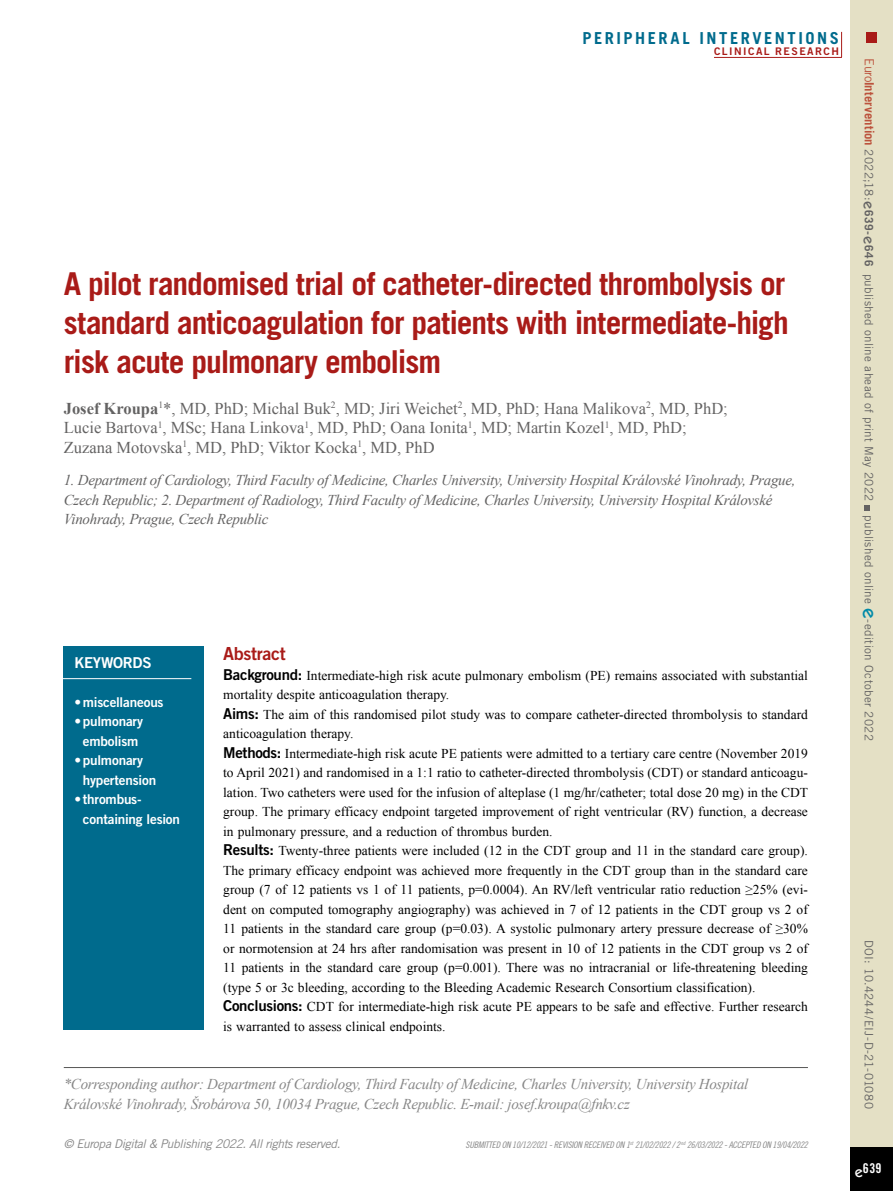
<style>
.page{position:relative;width:893px;height:1191px;background:#fff}
.page>*{position:absolute;margin:0;border:0;box-sizing:border-box;transform-origin:0 0}
.t1{font:700 31.5px/39px "Trade Gothic LT Std";letter-spacing:-.035em;color:#a91b18;text-align:justify}
.t2{font:18px "Trade Gothic LT Std Bd 2";letter-spacing:-.02em;color:#a91b18}
.t3{font:16.5px/19.5px "Times New Roman";color:#646363}
.t4{font:700 16.5px "Trade Gothic LT Std";letter-spacing:.15em;color:#006b8d}
.t5{font:italic 15px/19.5px "Times New Roman";letter-spacing:-.02em;color:#646363}
.t6{font:italic 15px/19.5px "Times New Roman";letter-spacing:-.02em;color:#878787}
.t7{font:15px "Trade Gothic LT Std Bd 2";letter-spacing:-.02em;color:#fff}
.t8{font:13.5px/19.5px "Times New Roman";color:#000}
.t9{font:13.5px/19.5px "Trade Gothic LT Std Bd 2";letter-spacing:-.015em;color:#fff}
.t10{font:13.5px "Trade Gothic LT Std Bd Cn 20";color:#fff}
.t11{font:italic 12px "Trade Gothic LT Std";letter-spacing:-.03em;color:#878787}
.t12{font:11.7px "Trade Gothic LT Std";letter-spacing:.03em;color:#646363}
.t13{font:10.5px "Trade Gothic LT Std Bd 2";letter-spacing:.14em;color:#a91b18}
.t14{font:9px "Trade Gothic LT Std Cn 18 Obl";letter-spacing:-.02em;color:#878787}
.s1{font-weight:700}
.s2{font-family:"Trade Gothic LT Std Bd 2";font-size:15px}
.s3{font-size:12.75px;color:#bc533d}
.s4{font-weight:700;font-size:12.75px;color:#bc533d}
.s5{font-family:"ITC Kabel Std";font-weight:500;font-size:15px}
.s6{font-family:"ITC Kabel Std";font-weight:500;font-size:19.5px;color:#008aa8}
</style>
<div class="page">
<div style="left:850px;top:0;width:43px;height:1191px;background:#e4e0c5"></div>
<div style="left:850px;top:1147px;width:43px;height:44px;background:#000"></div>
<div style="left:866px;top:32px;width:11px;height:10px;background:#a91b18"></div>
<svg style="left:865px;top:505px;width:5px;height:6px"></svg>
<hr style="left:714px;top:57px;width:128px;height:1px;background:#a91b18">
<svg style="left:841px;top:32px;width:1px;height:25px"></svg>
<hr style="left:64px;top:1067px;width:744px;height:1px;background:#575756">
<div style="left:64px;top:646px;width:140px;height:383px;background:#006b8d"></div>
<hr style="left:62px;top:678px;width:129px;height:1px;background:#fff">
<p class="t4" style="left:582px;top:28px;width:258px">PERIPHERAL INTERVENTIONS</p>
<p class="t13" style="left:714px;top:45px;width:127px">CLINICAL RESEARCH</p>
<h1 class="t1" style="left:64px;top:264px;width:727px">A pilot randomised trial of catheter-directed thrombolysis or standard anticoagulation for patients with intermediate-high risk acute pulmonary embolism</h1>
<p class="t3" style="left:64px;top:398px;width:665px"><span class="s1">Josef Kroupa</span><sup>1</sup>*, MD, PhD; Michal Buk<sup>2</sup>, MD; Jiri Weichet<sup>2</sup>, MD, PhD; Hana Malikova<sup>2</sup>, MD, PhD;<br>Lucie Bartova<sup>1</sup>, MSc; Hana Linkova<sup>1</sup>, MD, PhD; Oana Ionita<sup>1</sup>, MD; Martin Kozel<sup>1</sup>, MD, PhD;<br>Zuzana Motovska<sup>1</sup>, MD, PhD; Viktor Kocka<sup>1</sup>, MD, PhD</p>
<p class="t5" style="left:64px;top:470px;width:733px">1. Department of Cardiology, Third Faculty of Medicine, Charles University, University Hospital Královské Vinohrady, Prague,<br>Czech Republic; 2. Department of Radiology, Third Faculty of Medicine, Charles University, University Hospital Královské<br>Vinohrady, Prague, Czech Republic</p>
<p class="t7" style="left:74px;top:653px;width:79px">KEYWORDS</p>
<p class="t9" style="left:74px;top:692px;width:91px">•miscellaneous</p>
<p class="t9" style="left:74px;top:711px;width:70px;text-align:center">•pulmonary embolism</p>
<p class="t9" style="left:83px;top:750px;width:75px;text-indent:-9px">•pulmonary hypertension</p>
<p class="t9" style="left:83px;top:789px;width:99px;text-indent:-9px">• thrombus&shy;containing lesion</p>
<h2 class="t2" style="left:223px;top:642px;width:64px">Abstract</h2>
<p class="t8" style="left:223px;top:665px;width:586px"><span class="s2">Background:</span> Intermediate-high risk acute pulmonary embolism (PE) remains associated with substantial mortality despite anticoagulation therapy.<br><span class="s2">Aims:</span> The aim of this randomised pilot study was to compare catheter-directed thrombolysis to standard anticoagulation therapy.<br><span class="s2">Methods:</span> Intermediate-high risk acute PE patients were admitted to a tertiary care centre (November 2019 to April 2021) and randomised in a 1:1 ratio to catheter-directed thrombolysis (CDT) or standard anticoagu&shy;lation. Two catheters were used for the infusion of alteplase (1 mg/hr/catheter; total dose 20 mg) in the CDT group. The primary efficacy endpoint targeted improvement of right ventricular (RV) function, a decrease in pulmonary pressure, and a reduction of thrombus burden.<br><span class="s2">Results:</span> Twenty-three patients were included (12 in the CDT group and 11 in the standard care group).<br>The primary efficacy endpoint was achieved more frequently in the CDT group than in the standard care group (7 of 12 patients vs 1 of 11 patients, p=0.0004). An RV/left ventricular ratio reduction ≥25% (evi&shy;dent on computed tomography angiography) was achieved in 7 of 12 patients in the CDT group vs 2 of 11 patients in the standard care group (p=0.03). A systolic pulmonary artery pressure decrease of ≥30% or normotension at 24 hrs after randomisation was present in 10 of 12 patients in the CDT group vs 2 of 11 patients in the standard care group (p=0.001). There was no intracranial or life-threatening bleeding (type 5 or 3c bleeding, according to the Bleeding Academic Research Consortium classification).<br><span class="s2">Conclusions:</span> CDT for intermediate-high risk acute PE appears to be safe and effective. Further research is warranted to assess clinical endpoints.</p>
<p class="t6" style="left:64px;top:1074px;width:686px">*Corresponding author: Department of Cardiology, Third Faculty of Medicine, Charles University, University Hospital<br>Královské Vinohrady, Šrobárova 50, 10034 Prague, Czech Republic. E-mail: josef.kroupa@fnkv.cz</p>
<p class="t11" style="left:64px;top:1137px;width:278px">© Europa Digital &amp; Publishing 2022. All rights reserved.</p>
<p class="t14" style="left:466px;top:1139px;width:344px">SUBMITTED ON 10/12/2021 - REVISION RECEIVED ON 1<sup>st</sup> 21/02/2022 / 2 <sup>nd</sup> 26/03/2022 - ACCEPTED ON 19/04/2022</p>
<p class="t12" style="left:876px;top:58px;width:684px;rotate:90deg"><span class="s3">Euro</span><span class="s4">Intervention</span> 2022;18:<span class="s5">e</span><span class="s1">639-</span><span class="s5">e</span><span class="s1">646</span> published online ahead of print May 2022 published online <span class="s6">e</span>-edition October 2022</p>
<p class="t12" style="left:876px;top:939px;width:171px;rotate:90deg">DOI: 10.4244/EIJ-D-21-01080</p>
<p class="t10" style="left:855px;top:1160px;width:28px"><span class="s5">e</span>639</p>
</div>
